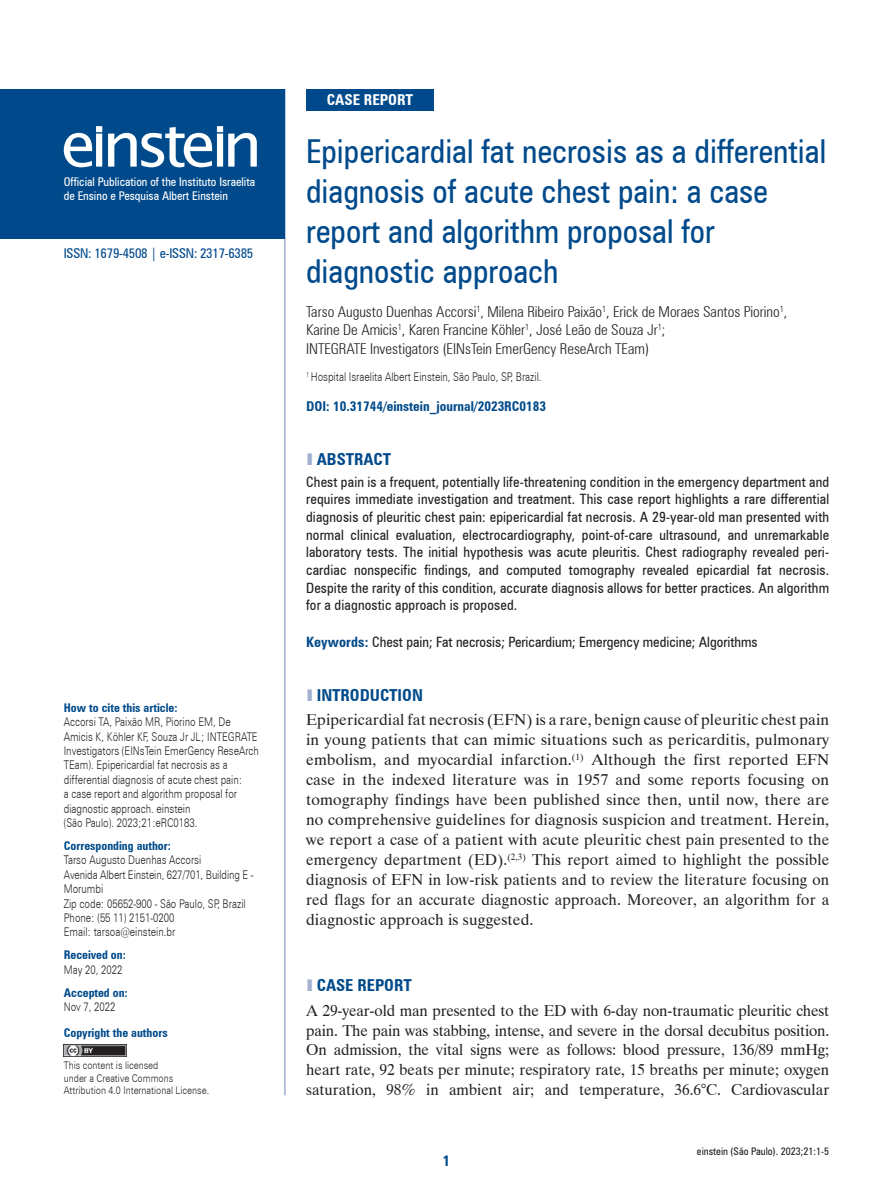
<style>
.page{position:relative;width:893px;height:1191px;background:#fff}
.page>*{position:absolute;margin:0;border:0;box-sizing:border-box;transform-origin:0 0}
.t1{font:condensed 33px/40px "Zurich BT";color:#004a8b}
.t2{font:700 condensed 16.5px "Zurich BT";color:#004a8b}
.t3{font:15.75px/20px "Dutch 801 BT";letter-spacing:.005em;color:#231f20;text-align:justify}
.t4{font:300 condensed 15px/18.5px "Zurich BT";color:#231f20}
.t5{font:700 condensed 15px "Zurich BT";color:#fff}
.t6{font:700 condensed 15px "Zurich BT";color:#004a8b}
.t7{font:condensed 14.25px/17.7px "Zurich BT";color:#231f20;text-align:justify}
.t8{font:700 condensed 13.5px "Zurich BT";color:#004a8b}
.t9{font:condensed 13.5px "Zurich BT";letter-spacing:-.02em;color:#004a8b}
.t10{font:300 12px/14.4px "Zurich BT";color:#231f20;scale:.8 1}
.t11{font:700 condensed 12px "Zurich BT";color:#004a8b}
.t12{font:condensed 12px/14.4px "Zurich BT";color:#fff}
.t13{font:300 10.5px/12.6px "Zurich BT";color:#231f20;scale:.85 1}
.t14{font:condensed 10.5px "Zurich BT";color:#231f20}
.s1{color:#a2b0d2}
.s2{font-weight:700;color:#004a8b}
</style>
<div class="page">
<img style="left:64px;top:1044px;width:63px;height:12px">
<div style="left:306px;top:89px;width:128px;height:21px;background:#004a8b"></div>
<hr style="left:284px;top:89px;width:2px;height:1006px;background:#a2b0d2">
<div style="left:0;top:89px;width:284px;height:149px;background:#004a8b"></div>
<svg style="left:108px;top:126px;width:149px;height:41px"></svg>
<svg style="left:64px;top:126px;width:38px;height:41px"></svg>
<p class="t12" style="left:64px;top:174px;width:193px">Official Publication of the Instituto Israelita de Ensino e Pesquisa Albert Einstein</p>
<p class="t9" style="left:64px;top:245px;width:191px">ISSN: 1679-4508 | e-ISSN: 2317-6385</p>
<p class="t11" style="left:64px;top:700px;width:115px">How to cite this article:</p>
<p class="t10" style="left:64px;top:714px;width:245px">Accorsi TA, Paixão MR, Piorino EM, De Amicis K, Köhler KF, Souza Jr JL; INTEGRATE Investigators (EINsTein EmerGency ReseArch TEam). Epipericardial fat necrosis as a differential diagnosis of acute chest pain:<br>a case report and algorithm proposal for diagnostic approach. einstein<br>(São Paulo). 2023;21:eRC0183.</p>
<p class="t11" style="left:64px;top:838px;width:109px">Corresponding author:</p>
<p class="t10" style="left:64px;top:853px;width:239px">Tarso Augusto Duenhas Accorsi<br>Avenida Albert Einstein, 627/701, Building E -<br>Morumbi<br>Zip code: 05652-900 - São Paulo, SP, Brazil<br>Phone: (55 11) 2151-0200<br>Email: tarsoa@einstein.br</p>
<p class="t11" style="left:64px;top:947px;width:64px">Received on:</p>
<p class="t10" style="left:64px;top:962px;width:75px">May 20, 2022</p>
<p class="t11" style="left:64px;top:985px;width:65px">Accepted on:</p>
<p class="t10" style="left:64px;top:999px;width:66px">Nov 7, 2022</p>
<p class="t11" style="left:64px;top:1025px;width:105px">Copyright the authors</p>
<p class="t13" style="left:64px;top:1058px;width:173px">This content is licensed<br>under a Creative Commons<br>Attribution 4.0 International License.</p>
<p class="t5" style="left:327px;top:91px;width:88px">CASE REPORT</p>
<h1 class="t1" style="left:306px;top:131px;width:521px">Epipericardial fat necrosis as a differential diagnosis of acute chest pain: a case report and algorithm proposal for diagnostic approach</h1>
<p class="t4" style="left:306px;top:302px;width:483px">Tarso Augusto Duenhas Accorsi<sup>1</sup>, Milena Ribeiro Paixão<sup>1</sup>, Erick de Moraes Santos Piorino<sup>1</sup>,<br>Karine De Amicis<sup>1</sup>, Karen Francine Köhler<sup>1</sup>, José Leão de Souza Jr<sup>1</sup>;<br>INTEGRATE Investigators (EINsTein EmerGency ReseArch TEam)</p>
<p class="t10" style="left:306px;top:369px;width:296px"><sup>1</sup> Hospital Israelita Albert Einstein, São Paulo, SP, Brazil.</p>
<p class="t8" style="left:306px;top:398px;width:241px">DOI: 10.31744/einstein_journal/2023RC0183</p>
<p class="t2" style="left:306px;top:449px;width:86px"><span class="s1">❚</span> ABSTRACT</p>
<p class="t7" style="left:306px;top:473px;width:524px">Chest pain is a frequent, potentially life-threatening condition in the emergency department and requires immediate investigation and treatment. This case report highlights a rare differential diagnosis of pleuritic chest pain: epipericardial fat necrosis. A 29-year-old man presented with normal clinical evaluation, electrocardiography, point-of-care ultrasound, and unremarkable laboratory tests. The initial hypothesis was acute pleuritis. Chest radiography revealed peri&shy;cardiac nonspecific findings, and computed tomography revealed epicardial fat necrosis.<br>Despite the rarity of this condition, accurate diagnosis allows for better practices. An algorithm for a diagnostic approach is proposed.</p>
<p class="t7" style="left:306px;top:633px;width:453px"><span class="s2">Keywords:</span> Chest pain; Fat necrosis; Pericardium; Emergency medicine; Algorithms</p>
<p class="t2" style="left:306px;top:685px;width:118px"><span class="s1">❚</span> INTRODUCTION</p>
<p class="t3" style="left:306px;top:710px;width:525px">Epipericardial fat necrosis (EFN) is a rare, benign cause of pleuritic chest pain in young patients that can mimic situations such as pericarditis, pulmonary embolism, and myocardial infarction.<sup>(1)</sup> Although the first reported EFN case in the indexed literature was in 1957 and some reports focusing on tomography findings have been published since then, until now, there are no comprehensive guidelines for diagnosis suspicion and treatment. Herein, we report a case of a patient with acute pleuritic chest pain presented to the emergency department (ED).<sup>(2,3)</sup> This report aimed to highlight the possible diagnosis of EFN in low-risk patients and to review the literature focusing on red flags for an accurate diagnostic approach. Moreover, an algorithm for a diagnostic approach is suggested.</p>
<p class="t2" style="left:306px;top:975px;width:107px"><span class="s1">❚</span> CASE REPORT</p>
<p class="t3" style="left:306px;top:1000px;width:525px">A 29-year-old man presented to the ED with 6-day non-traumatic pleuritic chest pain. The pain was stabbing, intense, and severe in the dorsal decubitus position.<br>On admission, the vital signs were as follows: blood pressure, 136/89 mmHg; heart rate, 92 beats per minute; respiratory rate, 15 breaths per minute; oxygen saturation, 98% in ambient air; and temperature, 36.6°C. Cardiovascular</p>
<p class="t6" style="left:443px;top:1151px;width:9px">1</p>
<p class="t14" style="left:697px;top:1144px;width:134px">einstein (São Paulo). 2023;21:1-5</p>
</div>
